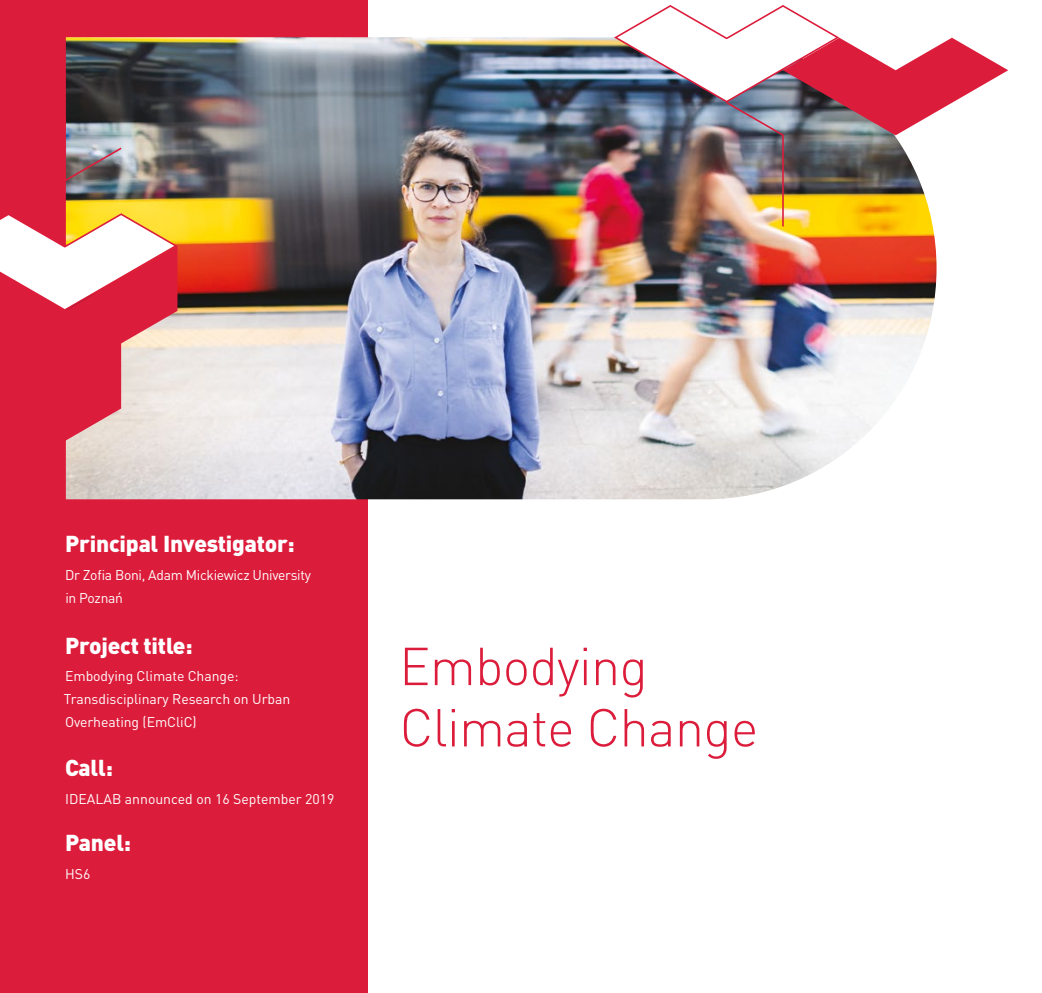
<style>
.page{position:relative;width:1042px;height:993px;background:#fff}
.page>*{position:absolute;margin:0;border:0;box-sizing:border-box;transform-origin:0 0}
.t1{font:300 52.5px/61.2px "DIN Pro";letter-spacing:-.015em;color:#dc1c3b}
.t2{font:900 22.75px "DIN Pro";letter-spacing:-.01em;color:#fff}
.t3{font:14px/22.8px "DIN Pro";letter-spacing:-.005em;color:#fff}
</style>
<div class="page">
<div style="left:0;top:0;width:367px;height:992px;background:#dc1c3b"></div>
<img style="left:66px;top:37px;width:870px;height:462px">
<img style="left:614px;top:5px;width:394px;height:223px">
<svg style="left:0;top:114px;width:177px;height:327px"></svg>
<h2 class="t2" style="left:65px;top:528px;width:231px">Principal Investigator:</h2>
<p class="t3" style="left:65px;top:562px;width:247px">Dr Zofia Boni, Adam Mickiewicz University in Poznań</p>
<h2 class="t2" style="left:65px;top:629px;width:129px">Project title:</h2>
<p class="t3" style="left:64px;top:664px;width:228px">Embodying Climate Change:<br>Transdisciplinary Research on Urban<br>Overheating (EmCliC)</p>
<h2 class="t2" style="left:65px;top:751px;width:49px">Call:</h2>
<p class="t3" style="left:65px;top:786px;width:271px">IDEALAB announced on 16 September 2019</p>
<h2 class="t2" style="left:65px;top:826px;width:67px">Panel:</h2>
<p class="t3" style="left:65px;top:861px;width:27px">HS6</p>
<h1 class="t1" style="left:399px;top:633px;width:361px">Embodying<br>Climate Change</h1>
</div>
